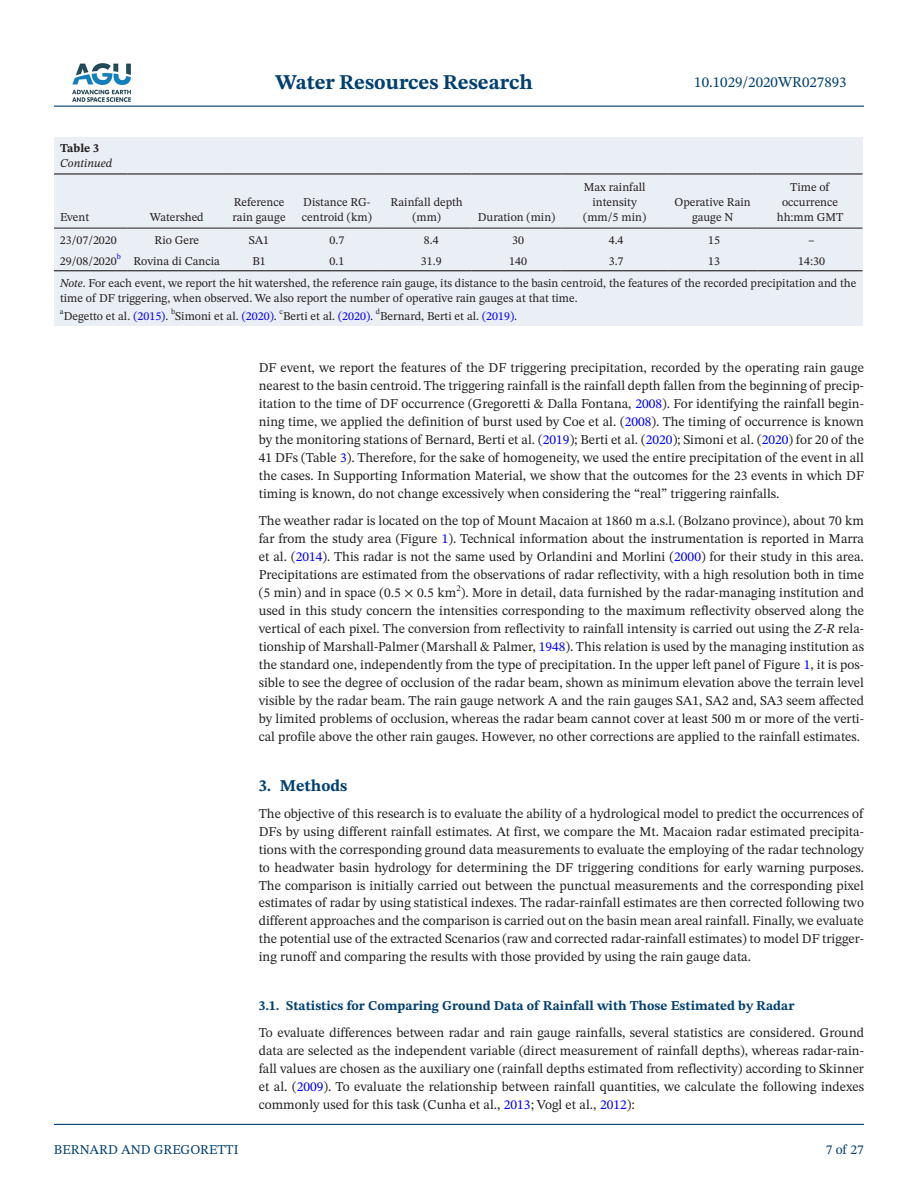
<style>
.page{position:relative;width:918px;height:1188px;background:#fff}
.page>*{position:absolute;margin:0;border:0;box-sizing:border-box;transform-origin:0 0}
.t1{font:700 21px "STIX Two Text";color:#004073}
.t2{font:700 16.5px "STIX Two Text";color:#004073}
.t3{font:15px "STIX Two Text";color:#004073}
.t4{font:13.5px/18px "STIX Two Text";color:#231f20;text-align:justify}
.t5{font:700 13.5px "STIX Two Text";color:#004073}
.t6{font:13.5px "STIX Two Text";color:#004073}
.t7{font:12px/15px "STIX Two Text";color:#231f20}
.t8{font:italic 12px "STIX Two Text";color:#231f20}
.t9{font:700 12px "STIX Two Text";color:#231f20}
.s1{font-style:italic}
.s2{color:#00f}
</style>
<div class="page">
<hr style="left:54px;top:106px;width:810px;height:1px;background:#004073">
<hr style="left:54px;top:1124px;width:810px;height:1px;background:#004073">
<img style="left:72px;top:63px;width:59px;height:39px">
<div style="left:54px;top:137px;width:808px;height:36px;background:#eaeef5"></div>
<div style="left:54px;top:173px;width:808px;height:153px;background:#eaeef5"></div>
<hr style="left:54px;top:173px;width:73px;height:2px;background:#231f20">
<hr style="left:54px;top:228px;width:73px;height:1px;background:#231f20">
<hr style="left:127px;top:173px;width:99px;height:2px;background:#231f20">
<hr style="left:127px;top:228px;width:99px;height:1px;background:#231f20">
<hr style="left:226px;top:173px;width:66px;height:2px;background:#231f20">
<hr style="left:226px;top:228px;width:66px;height:1px;background:#231f20">
<hr style="left:292px;top:173px;width:90px;height:2px;background:#231f20">
<hr style="left:292px;top:228px;width:90px;height:1px;background:#231f20">
<hr style="left:382px;top:173px;width:90px;height:2px;background:#231f20">
<hr style="left:382px;top:228px;width:90px;height:1px;background:#231f20">
<hr style="left:472px;top:173px;width:90px;height:2px;background:#231f20">
<hr style="left:472px;top:228px;width:90px;height:1px;background:#231f20">
<hr style="left:561px;top:173px;width:107px;height:2px;background:#231f20">
<hr style="left:561px;top:228px;width:107px;height:1px;background:#231f20">
<hr style="left:668px;top:173px;width:90px;height:2px;background:#231f20">
<hr style="left:668px;top:228px;width:90px;height:1px;background:#231f20">
<hr style="left:758px;top:173px;width:105px;height:2px;background:#231f20">
<hr style="left:758px;top:228px;width:105px;height:1px;background:#231f20">
<hr style="left:54px;top:270px;width:73px;height:1px;background:#231f20">
<hr style="left:127px;top:270px;width:99px;height:1px;background:#231f20">
<hr style="left:226px;top:270px;width:66px;height:1px;background:#231f20">
<hr style="left:292px;top:270px;width:90px;height:1px;background:#231f20">
<hr style="left:382px;top:270px;width:90px;height:1px;background:#231f20">
<hr style="left:472px;top:270px;width:90px;height:1px;background:#231f20">
<hr style="left:561px;top:270px;width:107px;height:1px;background:#231f20">
<hr style="left:668px;top:270px;width:90px;height:1px;background:#231f20">
<hr style="left:758px;top:270px;width:105px;height:1px;background:#231f20">
<p class="t9" style="left:60px;top:140px;width:41px">Table 3</p>
<p class="t8" style="left:60px;top:155px;width:54px">Continued</p>
<p class="t7" style="left:60px;top:209px;width:31px">Event</p>
<p class="t7" style="left:150px;top:209px;width:55px">Watershed</p>
<h1 class="t1" style="left:275px;top:67px;width:259px">Water Resources Research</h1>
<p class="t3" style="left:694px;top:72px;width:154px">10.1029/2020WR027893</p>
<p class="t7" style="left:233px;top:194px;width:55px">Reference rain gauge</p>
<p class="t7" style="left:302px;top:194px;width:71px">Distance RG&shy;centroid (km)</p>
<p class="t7" style="left:391px;top:194px;width:74px;text-align:center">Rainfall depth (mm)</p>
<p class="t7" style="left:478px;top:209px;width:79px">Duration (min)</p>
<p class="t7" style="left:583px;top:179px;width:64px;text-align:center">Max rainfall intensity (mm/5 min)</p>
<p class="t7" style="left:675px;top:194px;width:78px;text-align:center">Operative Rain gauge N</p>
<p class="t7" style="left:777px;top:179px;width:68px;text-align:center">Time of occurrence hh:mm GMT</p>
<p class="t7" style="left:60px;top:232px;width:58px">23/07/2020</p>
<p class="t7" style="left:154px;top:232px;width:46px">Rio Gere</p>
<p class="t7" style="left:249px;top:232px;width:22px">SA1</p>
<p class="t7" style="left:330px;top:232px;width:16px">0.7</p>
<p class="t7" style="left:424px;top:232px;width:16px">8.4</p>
<p class="t7" style="left:512px;top:232px;width:13px">30</p>
<p class="t7" style="left:609px;top:232px;width:16px">4.4</p>
<p class="t7" style="left:708px;top:232px;width:13px">15</p>
<p class="t7" style="left:809px;top:232px;width:7px">–</p>
<p class="t7" style="left:60px;top:253px;width:162px">29/08/2020<sup>b</sup> Rovina di Cancia</p>
<p class="t7" style="left:252px;top:253px;width:15px">B1</p>
<p class="t7" style="left:330px;top:253px;width:16px">0.1</p>
<p class="t7" style="left:421px;top:253px;width:22px">31.9</p>
<p class="t7" style="left:509px;top:253px;width:19px">140</p>
<p class="t7" style="left:609px;top:253px;width:16px">3.7</p>
<p class="t7" style="left:708px;top:253px;width:13px">13</p>
<p class="t7" style="left:60px;top:249px;width:798px;line-height:22.6px;text-indent:738px">14:30<br><span class="s1">Note</span>. For each event, we report the hit watershed, the reference rain gauge, its distance to the basin centroid, the features of the recorded precipitation and the</p>
<p class="t7" style="left:60px;top:290px;width:519px;line-height:17.2px">time of DF triggering, when observed. We also report the number of operative rain gauges at that time. <sup>a</sup>Degetto et al. <span class="s2">(2015)</span>. <sup>b</sup>Simoni et al. <span class="s2">(2020)</span>. <sup>c</sup>Berti et al. <span class="s2">(2020)</span>. <sup>d</sup>Bernard, Berti et al. <span class="s2">(2019)</span>.</p>
<p class="t6" style="left:54px;top:1140px;width:186px">BERNARD AND GREGORETTI</p>
<p class="t4" style="left:259px;top:358px;width:607px">DF event, we report the features of the DF triggering precipitation, recorded by the operating rain gauge nearest to the basin centroid. The triggering rainfall is the rainfall depth fallen from the beginning of precip&shy;itation to the time of DF occurrence (Gregoretti &amp; Dalla Fontana, <span class="s2">2008</span>). For identifying the rainfall begin&shy;ning time, we applied the definition of burst used by Coe et al. (<span class="s2">2008</span>). The timing of occurrence is known by the monitoring stations of Bernard, Berti et al. (<span class="s2">2019</span>); Berti et al. (<span class="s2">2020</span>); Simoni et al. (<span class="s2">2020</span>) for 20 of the 41 DFs (Table <span class="s2">3</span>). Therefore, for the sake of homogeneity, we used the entire precipitation of the event in all the cases. In Supporting Information Material, we show that the outcomes for the 23 events in which DF timing is known, do not change excessively when considering the “real” triggering rainfalls.</p>
<p class="t4" style="left:259px;top:511px;width:607px">The weather radar is located on the top of Mount Macaion at 1860 m a.s.l. (Bolzano province), about 70 km far from the study area (Figure <span class="s2">1</span>). Technical information about the instrumentation is reported in Marra et al. (<span class="s2">2014</span>). This radar is not the same used by Orlandini and Morlini (<span class="s2">2000</span>) for their study in this area.<br>Precipitations are estimated from the observations of radar reflectivity, with a high resolution both in time (5 min) and in space (0.5 × 0.5 km<sup>2</sup>). More in detail, data furnished by the radar-managing institution and used in this study concern the intensities corresponding to the maximum reflectivity observed along the vertical of each pixel. The conversion from reflectivity to rainfall intensity is carried out using the <span class="s1">Z</span>-<span class="s1">R</span> rela&shy;tionship of Marshall-Palmer (Marshall &amp; Palmer, <span class="s2">1948</span>). This relation is used by the managing institution as the standard one, independently from the type of precipitation. In the upper left panel of Figure <span class="s2">1</span>, it is pos&shy;sible to see the degree of occlusion of the radar beam, shown as minimum elevation above the terrain level visible by the radar beam. The rain gauge network A and the rain gauges SA1, SA2 and, SA3 seem affected by limited problems of occlusion, whereas the radar beam cannot cover at least 500 m or more of the verti&shy;cal profile above the other rain gauges. However, no other corrections are applied to the rainfall estimates.</p>
<p class="t2" style="left:259px;top:773px;width:90px">3. Methods</p>
<p class="t4" style="left:259px;top:804px;width:607px">The objective of this research is to evaluate the ability of a hydrological model to predict the occurrences of DFs by using different rainfall estimates. At first, we compare the Mt. Macaion radar estimated precipita&shy;tions with the corresponding ground data measurements to evaluate the employing of the radar technology to headwater basin hydrology for determining the DF triggering conditions for early warning purposes.<br>The comparison is initially carried out between the punctual measurements and the corresponding pixel estimates of radar by using statistical indexes. The radar-rainfall estimates are then corrected following two different approaches and the comparison is carried out on the basin mean areal rainfall. Finally, we evaluate the potential use of the extracted Scenarios (raw and corrected radar-rainfall estimates) to model DF trigger&shy;ing runoff and comparing the results with those provided by using the rain gauge data.</p>
<p class="t5" style="left:259px;top:995px;width:537px">3.1. Statistics for Comparing Ground Data of Rainfall with Those Estimated by Radar</p>
<p class="t4" style="left:259px;top:1023px;width:607px">To evaluate differences between radar and rain gauge rainfalls, several statistics are considered. Ground data are selected as the independent variable (direct measurement of rainfall depths), whereas radar-rain&shy;fall values are chosen as the auxiliary one (rainfall depths estimated from reflectivity) according to Skinner et al. (<span class="s2">2009</span>). To evaluate the relationship between rainfall quantities, we calculate the following indexes commonly used for this task (Cunha et al., <span class="s2">2013</span>; Vogl et al., <span class="s2">2012</span>):</p>
<p class="t6" style="left:826px;top:1140px;width:40px">7 of 27</p>
</div>
